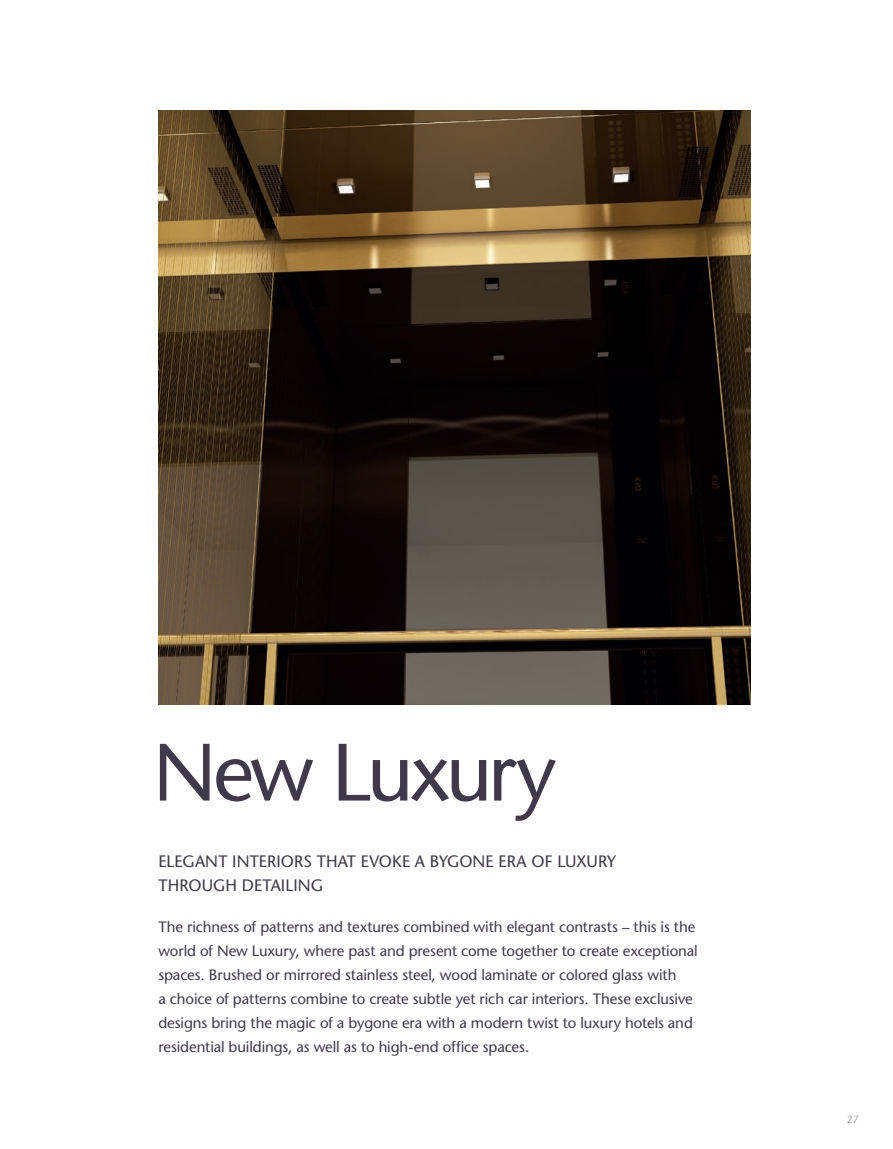
<style>
.page{position:relative;width:893px;height:1149px;background:#fff}
.page>*{position:absolute;margin:0;border:0;box-sizing:border-box;transform-origin:0 0}
.t1{font:81px "Stone Sans";letter-spacing:-.045em;color:#40384b}
.Heading_cover_large{font:16.5px/24px "Stone Sans";letter-spacing:.005em;color:#40384b}
._4_smaller_heading_s{font:15px/24px "Stone Sans";letter-spacing:-.005em;color:#40384b}
.t2{font:10.5px "Stone Sans";color:#a8a9ad}
</style>
<div class="page">
<img style="left:158px;top:111px;width:592px;height:593px">
<p class="t1" style="left:153px;top:722px;width:405px">New Luxury</p>
<p class="Heading_cover_large" style="left:158px;top:848px;width:459px">ELEGANT INTERIORS THAT EVOKE A BYGONE ERA OF LUXURY<br>THROUGH DETAILING</p>
<p class="_4_smaller_heading_s" style="left:158px;top:914px;width:541px">The richness of patterns and textures combined with elegant contrasts – this is the world of New Luxury, where past and present come together to create exceptional spaces. Brushed or mirrored stainless steel, wood laminate or colored glass with<br>a choice of patterns combine to create subtle yet rich car interiors. These exclusive designs bring the magic of a bygone era with a modern twist to luxury hotels and residential buildings, as well as to high-end office spaces.</p>
<p class="t2" style="left:847px;top:1112px;width:14px">27</p>
</div>
